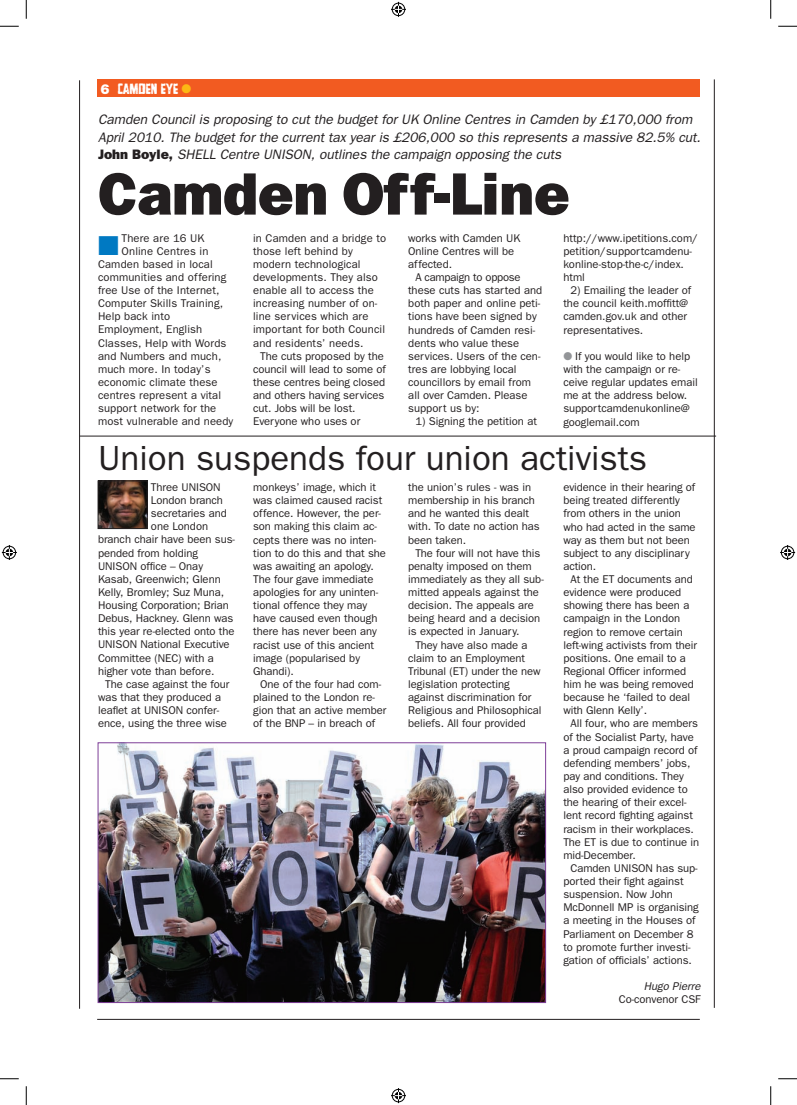
<style>
.page{position:relative;width:797px;height:1105px;background:#fff}
.page>*{position:absolute;margin:0;border:0;box-sizing:border-box;transform-origin:0 0}
.Heading_main{font:800 60px "Franklin Gothic";letter-spacing:-.005em;color:#231f20}
.Heading_roman{font:35px "Franklin Gothic";color:#231f20}
.Franklin_text_1st{font:27.38px "Zapf Dingbats ITC";color:#0079c2}
.Standfirst{font:italic 13.75px/17.5px "Franklin Gothic";letter-spacing:-.005em;color:#231f20}
.t1{font:13.75px "Xoxo";color:#fff}
.franklin_text{font:11.25px/13.1px "Franklin Gothic";letter-spacing:-.005em;color:#231f20}
.Franklin_text_1st-2{font:11.25px/13.1px "Franklin Gothic";letter-spacing:.01em;color:#231f20}
.franklin_text-2{font:italic 11.25px "Franklin Gothic";letter-spacing:-.005em;color:#231f20}
.s1{font-family:"Helvetica Neue";font-weight:900}
.s2{color:#fcb814}
.s3{font-weight:800;font-style:normal}
.s4{color:#939598}
</style>
<div class="page">
<hr style="left:97px;top:1019px;width:602px;height:1px;background:#231f20">
<hr style="left:714px;top:79px;width:1px;height:929px;background:#231f20">
<hr style="left:79px;top:80px;width:1px;height:929px;background:#231f20">
<div style="left:97px;top:79px;width:602px;height:18px;background:#f25b21"></div>
<hr style="left:80px;top:436px;width:636px;height:1px;background:#231f20">
<img style="left:100px;top:745px;width:444px;height:256px">
<div style="left:98px;top:743px;width:448px;height:260px;border:1px solid #7e3f98"></div>
<img style="left:100px;top:483px;width:45px;height:44px">
<div style="left:98px;top:481px;width:49px;height:48px;border:1px solid #231f20"></div>
<svg style="left:0;top:25px;width:19px;height:2px"></svg>
<svg style="left:778px;top:25px;width:19px;height:2px"></svg>
<svg style="left:0;top:1078px;width:19px;height:1px"></svg>
<svg style="left:778px;top:1078px;width:19px;height:1px"></svg>
<svg style="left:25px;top:0;width:2px;height:19px"></svg>
<svg style="left:25px;top:1086px;width:2px;height:19px"></svg>
<svg style="left:770px;top:0;width:1px;height:19px"></svg>
<svg style="left:770px;top:1086px;width:1px;height:19px"></svg>
<svg style="left:391px;top:2px;width:15px;height:15px"></svg>
<svg style="left:391px;top:1088px;width:15px;height:15px"></svg>
<svg style="left:2px;top:545px;width:15px;height:15px"></svg>
<svg style="left:780px;top:545px;width:15px;height:15px"></svg>
<p class="t1" style="left:100px;top:80px;width:92px"><span class="s1">6</span> CAMDEN EYE <span class="s2">●</span></p>
<p class="Standfirst" style="left:98px;top:111px;width:604px">Camden Council is proposing to cut the budget for UK Online Centres in Camden by £170,000 from<br>April 2010. The budget for the current tax year is £206,000 so this represents a massive 82.5% cut.<br><span class="s3">John Boyle,</span> SHELL Centre UNISON, outlines the campaign opposing the cuts</p>
<p class="Heading_main" style="left:98px;top:159px;width:473px">Camden Off-Line</p>
<p class="Franklin_text_1st" style="left:98px;top:232px;width:22px">■</p>
<p class="Franklin_text_1st-2" style="left:122px;top:231px;width:84px">There are 16 UK</p>
<p class="Franklin_text_1st-2" style="left:122px;top:244px;width:88px">Online Centres in</p>
<p class="Franklin_text_1st-2" style="left:98px;top:257px;width:116px">Camden based in local</p>
<p class="Franklin_text_1st-2" style="left:98px;top:271px;width:130px">communities and offering</p>
<p class="Franklin_text_1st-2" style="left:98px;top:284px;width:123px">free Use of the Internet,</p>
<p class="Franklin_text_1st-2" style="left:98px;top:297px;width:127px">Computer Skills Training,</p>
<p class="Franklin_text_1st-2" style="left:98px;top:310px;width:74px">Help back into</p>
<p class="Franklin_text_1st-2" style="left:98px;top:323px;width:106px">Employment, English</p>
<p class="Franklin_text_1st-2" style="left:98px;top:336px;width:130px">Classes, Help with Words</p>
<p class="Franklin_text_1st-2" style="left:98px;top:349px;width:125px">and Numbers and much,</p>
<p class="Franklin_text_1st-2" style="left:98px;top:362px;width:114px">much more. In today’s</p>
<p class="Franklin_text_1st-2" style="left:98px;top:376px;width:121px">economic climate these</p>
<p class="Franklin_text_1st-2" style="left:98px;top:389px;width:125px">centres represent a vital</p>
<p class="Franklin_text_1st-2" style="left:98px;top:402px;width:120px">support network for the</p>
<p class="Franklin_text_1st-2" style="left:98px;top:415px;width:137px">most vulnerable and needy</p>
<p class="Franklin_text_1st-2" style="left:253px;top:231px;width:134px">in Camden and a bridge to those left behind by modern technological developments. They also enable all to access the increasing number of on&shy;line services which are important for both Council and residents’ needs.</p>
<p class="franklin_text" style="left:253px;top:349px;width:134px;text-indent:7px">The cuts proposed by the council will lead to some of these centres being closed and others having services cut. Jobs will be lost.<br>Everyone who uses or</p>
<p class="franklin_text" style="left:408px;top:231px;width:114px">works with Camden UK<br>Online Centres will be affected.</p>
<p class="franklin_text" style="left:408px;top:271px;width:135px;text-indent:7px">A campaign to oppose these cuts has started and both paper and online peti&shy;tions have been signed by hundreds of Camden resi&shy;dents who value these services. Users of the cen&shy;tres are lobbying local councillors by email from all over Camden. Please support us by:</p>
<p class="franklin_text" style="left:415px;top:415px;width:123px">1) Signing the petition at</p>
<p class="franklin_text" style="left:563px;top:231px;width:136px">http://www.ipetitions.com/ petition/supportcamdenu&shy;konline-stop-the-c/index. html</p>
<p class="franklin_text" style="left:563px;top:284px;width:129px;text-indent:7px">2) Emailing the leader of the council keith.moffitt@ camden.gov.uk and other representatives.</p>
<p class="Franklin_text_1st-2" style="left:563px;top:350px;width:136px"><span class="s4">●</span> If you would like to help with the campaign or re&shy;ceive regular updates email me at the address below. supportcamdenukonline@ googlemail.com</p>
<p class="Heading_roman" style="left:98px;top:438px;width:550px">Union suspends four union activists</p>
<p class="Franklin_text_1st-2" style="left:151px;top:481px;width:71px">Three UNISON</p>
<p class="Franklin_text_1st-2" style="left:151px;top:494px;width:74px">London branch</p>
<p class="Franklin_text_1st-2" style="left:151px;top:507px;width:77px">secretaries and</p>
<p class="Franklin_text_1st-2" style="left:151px;top:520px;width:59px">one London</p>
<p class="Franklin_text_1st-2" style="left:98px;top:533px;width:138px">branch chair have been sus-</p>
<p class="Franklin_text_1st-2" style="left:98px;top:546px;width:101px">pended from holding</p>
<p class="Franklin_text_1st-2" style="left:98px;top:559px;width:106px">UNISON office – Onay</p>
<p class="Franklin_text_1st-2" style="left:98px;top:572px;width:124px">Kasab, Greenwich; Glenn</p>
<p class="Franklin_text_1st-2" style="left:98px;top:586px;width:128px">Kelly, Bromley; Suz Muna,</p>
<p class="Franklin_text_1st-2" style="left:98px;top:599px;width:132px">Housing Corporation; Brian</p>
<p class="Franklin_text_1st-2" style="left:98px;top:612px;width:137px">Debus, Hackney. Glenn was</p>
<p class="Franklin_text_1st-2" style="left:98px;top:625px;width:138px">this year re-elected onto the</p>
<p class="Franklin_text_1st-2" style="left:98px;top:638px;width:133px">UNISON National Executive</p>
<p class="Franklin_text_1st-2" style="left:98px;top:651px;width:117px">Committee (NEC) with a</p>
<p class="Franklin_text_1st-2" style="left:98px;top:664px;width:118px">higher vote than before.</p>
<p class="franklin_text" style="left:98px;top:677px;width:133px;text-indent:7px">The case against the four was that they produced a leaflet at UNISON confer&shy;ence, using the three wise</p>
<p class="franklin_text" style="left:253px;top:481px;width:134px">monkeys’ image, which it was claimed caused racist offence. However, the per&shy;son making this claim ac&shy;cepts there was no inten&shy;tion to do this and that she was awaiting an apology.<br>The four gave immediate apologies for any uninten&shy;tional offence they may have caused even though there has never been any racist use of this ancient image (popularised by<br>Ghandi).</p>
<p class="franklin_text" style="left:253px;top:678px;width:135px;text-indent:7px">One of the four had com&shy;plained to the London re&shy;gion that an active member of the BNP – in breach of</p>
<p class="franklin_text" style="left:408px;top:481px;width:133px">the union’s rules - was in membership in his branch and he wanted this dealt with. To date no action has been taken.</p>
<p class="franklin_text" style="left:408px;top:546px;width:137px;text-indent:7px">The four will not have this penalty imposed on them immediately as they all sub&shy;mitted appeals against the decision. The appeals are being heard and a decision is expected in January.</p>
<p class="franklin_text" style="left:408px;top:638px;width:135px;text-indent:7px">They have also made a claim to an Employment<br>Tribunal (ET) under the new legislation protecting against discrimination for<br>Religious and Philosophical beliefs. All four provided</p>
<p class="franklin_text" style="left:563px;top:481px;width:134px">evidence in their hearing of being treated differently from others in the union who had acted in the same way as them but not been subject to any disciplinary action.</p>
<p class="franklin_text" style="left:563px;top:573px;width:135px;text-indent:7px">At the ET documents and evidence were produced showing there has been a campaign in the London region to remove certain left-wing activists from their positions. One email to a<br>Regional Officer informed him he was being removed because he ‘failed to deal with Glenn Kelly’.</p>
<p class="franklin_text" style="left:563px;top:717px;width:137px;text-indent:7px">All four, who are members of the Socialist Party, have a proud campaign record of defending members’ jobs, pay and conditions. They also provided evidence to the hearing of their excel&shy;lent record fighting against racism in their workplaces.<br>The ET is due to continue in mid-December.</p>
<p class="franklin_text" style="left:563px;top:862px;width:137px;text-indent:7px">Camden UNISON has sup&shy;ported their fight against suspension. Now John<br>McDonnell MP is organising a meeting in the Houses of<br>Parliament on December 8 to promote further investi&shy;gation of officials’ actions.</p>
<p class="franklin_text-2" style="left:643px;top:980px;width:58px">Hugo Pierre</p>
<p class="franklin_text" style="left:619px;top:993px;width:83px">Co-convenor CSF</p>
</div>
